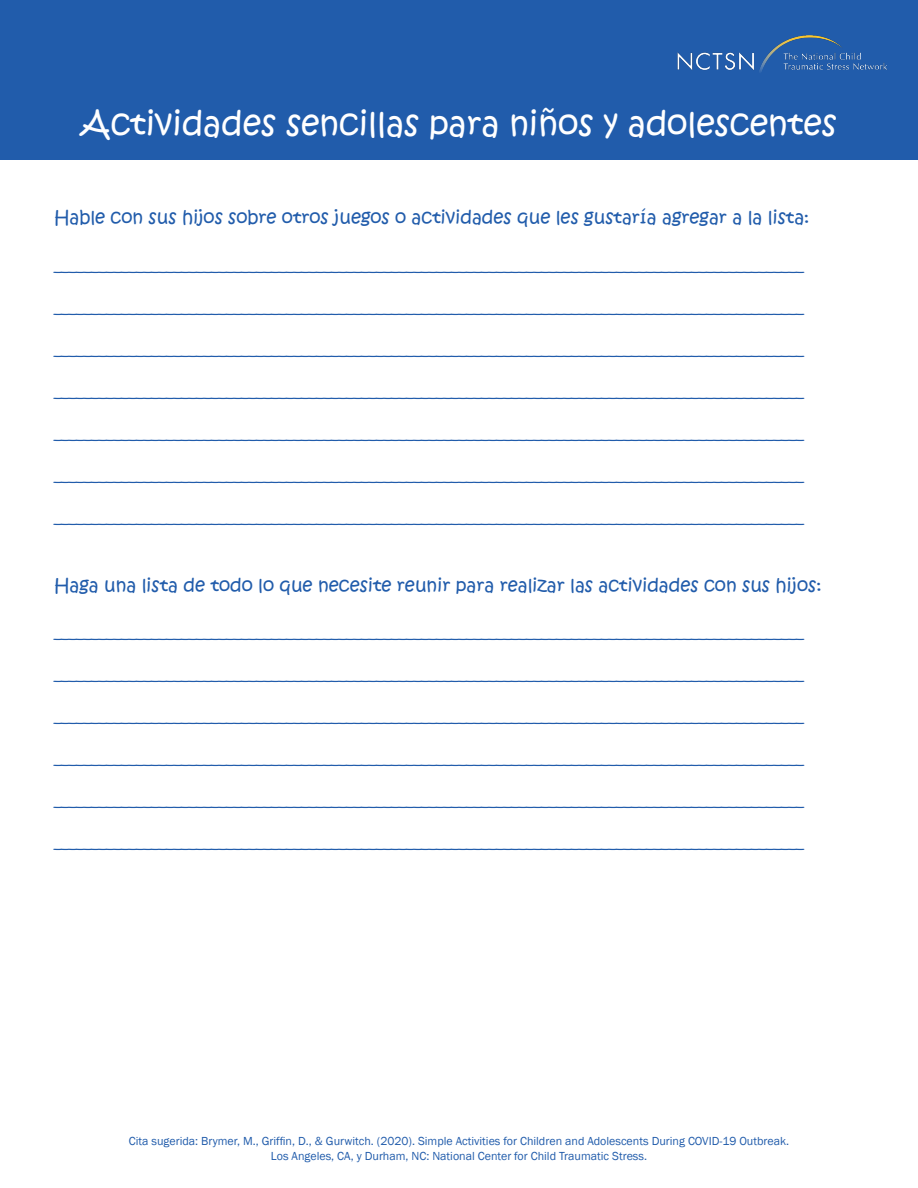
<style>
.page{position:relative;width:918px;height:1188px;background:#fff}
.page>*{position:absolute;margin:0;border:0;box-sizing:border-box;transform-origin:0 0}
.t1{font:33px "Kristen ITC";color:#fff}
.t2{font:18px "Kristen ITC";color:#215cab}
.t3{font:15px "Kristen ITC";color:#215cab}
.t4{font:12px/15px "Franklin Gothic";color:#215cab;text-align:center}
</style>
<div class="page">
<div style="left:0;top:0;width:918px;height:160px;background:#215cab"></div>
<img style="left:677px;top:35px;width:210px;height:37px">
<p class="t1" style="left:81px;top:102px;width:757px">Actividades sencillas para niños y adolescentes</p>
<p class="t2" style="left:54px;top:206px;width:757px">Hable con sus hijos sobre otros juegos o actividades que les gustaría agregar a la lista:</p>
<p class="t3" style="left:54px;top:254px;width:751px">____________________________________________________________________________________________________</p>
<p class="t3" style="left:54px;top:296px;width:751px">____________________________________________________________________________________________________</p>
<p class="t3" style="left:54px;top:338px;width:751px">____________________________________________________________________________________________________</p>
<p class="t3" style="left:54px;top:380px;width:751px">____________________________________________________________________________________________________</p>
<p class="t3" style="left:54px;top:422px;width:751px">____________________________________________________________________________________________________</p>
<p class="t3" style="left:54px;top:464px;width:751px">____________________________________________________________________________________________________</p>
<p class="t3" style="left:54px;top:506px;width:751px">____________________________________________________________________________________________________</p>
<p class="t2" style="left:54px;top:573px;width:769px">Haga una lista de todo lo que necesite reunir para realizar las actividades con sus hijos:</p>
<p class="t3" style="left:54px;top:621px;width:751px">____________________________________________________________________________________________________</p>
<p class="t3" style="left:54px;top:663px;width:751px">____________________________________________________________________________________________________</p>
<p class="t3" style="left:54px;top:705px;width:751px">____________________________________________________________________________________________________</p>
<p class="t3" style="left:54px;top:747px;width:751px">____________________________________________________________________________________________________</p>
<p class="t3" style="left:54px;top:789px;width:751px">____________________________________________________________________________________________________</p>
<p class="t3" style="left:54px;top:831px;width:751px">____________________________________________________________________________________________________</p>
<p class="t4" style="left:129px;top:1133px;width:662px">Cita sugerida: Brymer, M., Griffin, D., &amp; Gurwitch. (2020). Simple Activities for Children and Adolescents During COVID-19 Outbreak.<br>Los Angeles, CA, y Durham, NC: National Center for Child Traumatic Stress.</p>
</div>
